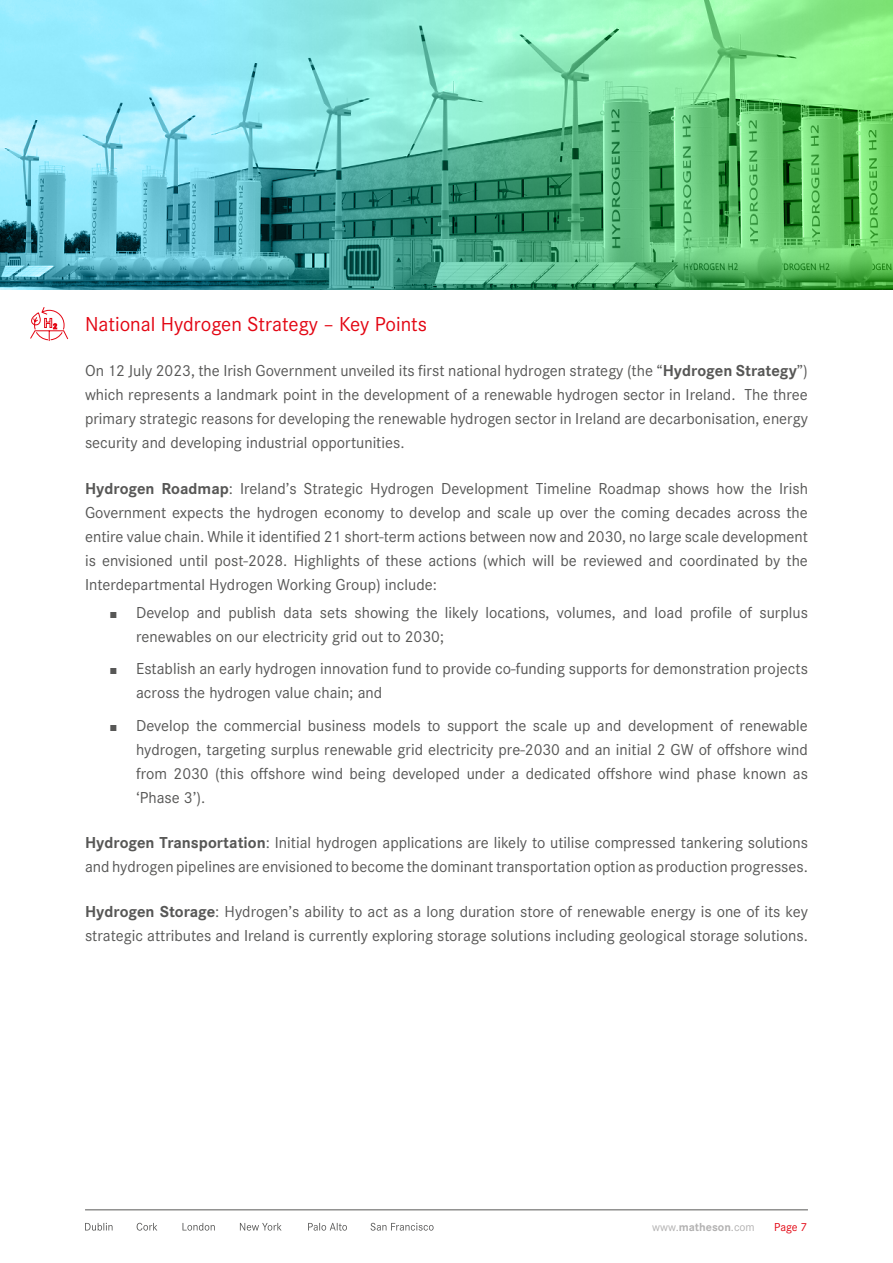
<style>
.page{position:relative;width:893px;height:1263px;background:#fff}
.page>*{position:absolute;margin:0;border:0;box-sizing:border-box;transform-origin:0 0}
.Body_1{font:21px "Corporate S Pro";color:#e30613}
.Body_1-2{font:16.5px/24px "Corporate S Pro";color:#575756}
.t1{font:12px "Corporate S Pro";color:#b3b2b2}
.t2{font:12px "Corporate S Pro";color:#e30613}
.s1{font-weight:700}
.s2{font-size:9px}
</style>
<div class="page">
<hr style="left:85px;top:1209px;width:723px;height:1px;background:#575756">
<svg style="left:85px;top:1223px;width:349px;height:7px"></svg>
<img style="left:0;top:0;width:893px;height:289px">
<svg style="left:30px;top:307px;width:38px;height:34px"></svg>
<p class="Body_1" style="left:85px;top:309px;width:343px">National Hydrogen Strategy – Key Points</p>
<p class="Body_1-2" style="left:85px;top:358px;width:724px;text-align:justify">On 12 July 2023, the Irish Government unveiled its first national hydrogen strategy (the “<span class="s1">Hydrogen Strategy</span>”) which represents a landmark point in the development of a renewable hydrogen sector in Ireland. The three primary strategic reasons for developing the renewable hydrogen sector in Ireland are decarbonisation, energy security and developing industrial opportunities.</p>
<p class="Body_1-2" style="left:85px;top:475px;width:724px;text-align:justify"><span class="s1">Hydrogen Roadmap</span>: Ireland’s Strategic Hydrogen Development Timeline Roadmap shows how the Irish Government expects the hydrogen economy to develop and scale up over the coming decades across the entire value chain. While it identified 21 short-term actions between now and 2030, no large scale development is envisioned until post-2028. Highlights of these actions (which will be reviewed and coordinated by the Interdepartmental Hydrogen Working Group) include:</p>
<p class="Body_1-2" style="left:136px;top:599px;width:673px;text-indent:-26px"><span class="s2">■</span> Develop and publish data sets showing the likely locations, volumes, and load profile of surplus renewables on our electricity grid out to 2030;</p>
<p class="Body_1-2" style="left:136px;top:656px;width:673px;text-indent:-26px"><span class="s2">■</span> Establish an early hydrogen innovation fund to provide co-funding supports for demonstration projects across the hydrogen value chain; and</p>
<p class="Body_1-2" style="left:136px;top:712px;width:673px;text-align:justify;text-indent:-26px"><span class="s2">■</span> Develop the commercial business models to support the scale up and development of renewable hydrogen, targeting surplus renewable grid electricity pre-2030 and an initial 2 GW of offshore wind from 2030 (this offshore wind being developed under a dedicated offshore wind phase known as ‘Phase 3’).</p>
<p class="Body_1-2" style="left:85px;top:829px;width:724px"><span class="s1">Hydrogen Transportation</span>: Initial hydrogen applications are likely to utilise compressed tankering solutions and hydrogen pipelines are envisioned to become the dominant transportation option as production progresses.</p>
<p class="Body_1-2" style="left:85px;top:899px;width:724px"><span class="s1">Hydrogen Storage</span>: Hydrogen’s ability to act as a long duration store of renewable energy is one of its key strategic attributes and Ireland is currently exploring storage solutions including geological storage solutions.</p>
<p class="t1" style="left:652px;top:1218px;width:104px">www.<span class="s1">matheson</span>.com</p>
<p class="t2" style="left:774px;top:1218px;width:34px">Page 7</p>
</div>
